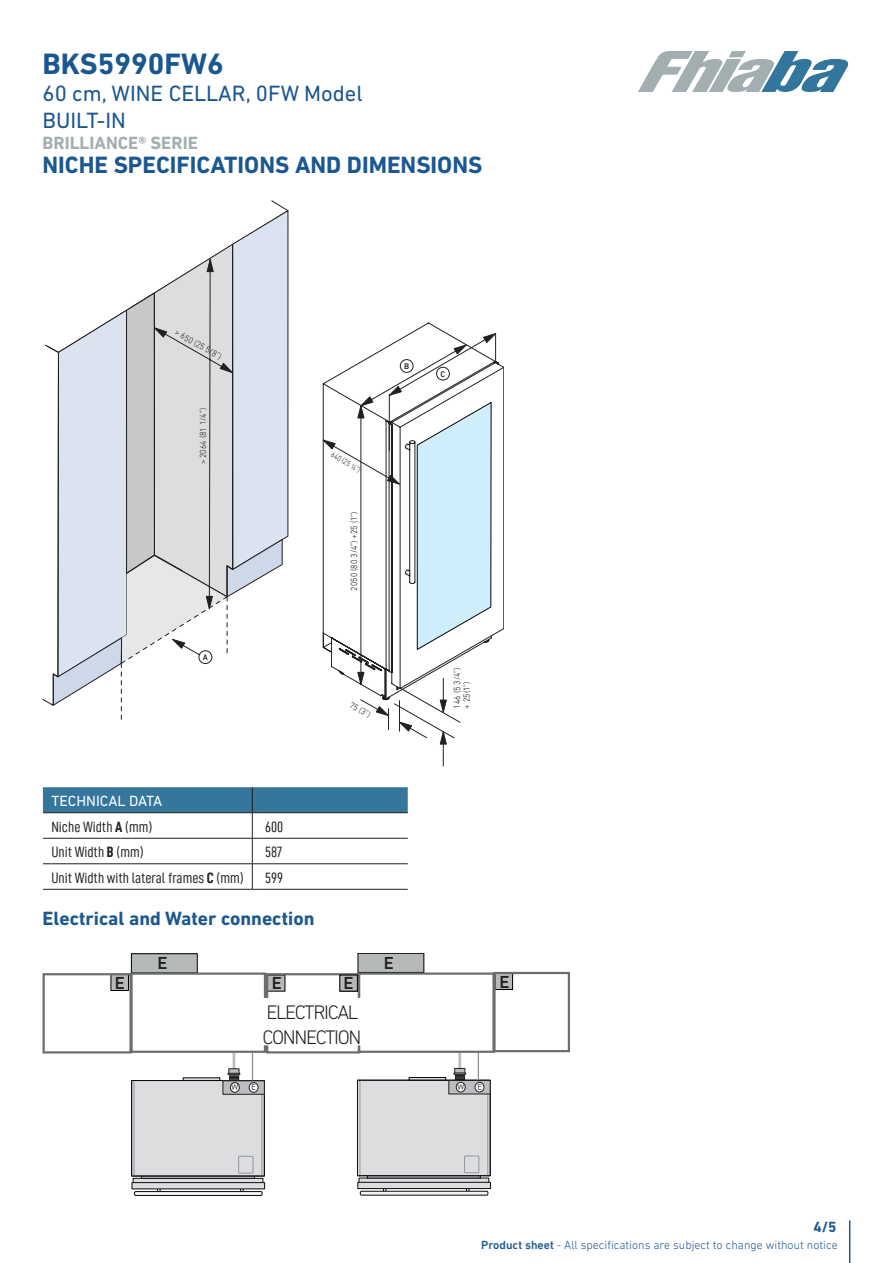
<style>
.page{position:relative;width:893px;height:1263px;background:#fff}
.page>*{position:absolute;margin:0;border:0;box-sizing:border-box;transform-origin:0 0}
.Product_code{font:700 30px "DIN Next LT Pro";color:#1b578f}
.Sottotitolo{font:700 24px "DIN Next LT Pro";color:#1b5790}
.Sigla{font:22.5px "DIN Next LT Pro";color:#1b578f}
.t1{font:300 19.95px/24.3px "DIN Next LT Pro";letter-spacing:-.07em;color:#231f20}
.t2{font:700 19.5px "DIN Next LT Pro";color:#1b5790}
.Serie{font:700 18px "DIN Next LT Pro";color:#a2aeaf}
.t3{font:500 17.7px "DIN Next LT Pro";color:#231f20}
.Lable_tabelle{font:15px "D DIN Condensed";color:#231f20}
.Titolo_fascioni_blu{font:15px "DIN Next LT Pro";color:#fff}
.t4{font:700 15px "DIN Next LT Pro";color:#1b5790}
.t5{font:300 12px "DIN Next LT Pro";color:#1b5790}
.t6{font:300 9.15px/9.9px "DIN Next LT Pro";color:#0e0b10;scale:.91 1}
.t7{font:300 9.15px "DIN Next LT Pro";color:#231f20;scale:.91 1}
.t8{font:8.4px "Century Gothic";color:#231f20;scale:.92 1}
.t9{font:300 8.25px "DIN Next LT Pro";color:#181518;scale:.8 1}
.t10{font:500 8.25px "DIN Next LT Pro";color:#231f20}
.s1{font-family:"D DIN Condensed Bold"}
.s2{font-weight:500}
</style>
<div class="page">
<hr style="left:849px;top:1220px;width:1px;height:43px;background:#1b5790">
<svg style="left:638px;top:51px;width:211px;height:41px"></svg>
<svg style="left:497px;top:362px;width:7px;height:271px"></svg>
<hr style="left:443px;top:732px;width:1px;height:34px;background:#231f20">
<svg style="left:45px;top:201px;width:244px;height:519px"></svg>
<svg style="left:322px;top:333px;width:175px;height:412px"></svg>
<div style="left:131px;top:954px;width:66px;height:19px;background:#b6b9b9"></div>
<div style="left:131px;top:953px;width:66px;height:20px;border:1px solid #000001"></div>
<div style="left:358px;top:953px;width:66px;height:19px;background:#b6b9b9"></div>
<div style="left:358px;top:953px;width:66px;height:20px;border:1px solid #000001"></div>
<svg style="left:43px;top:971px;width:527px;height:225px"></svg>
<div style="left:232px;top:998px;width:158px;height:47px;background:#fff"></div>
<div style="left:340px;top:975px;width:17px;height:16px;background:#b6b9b9"></div>
<svg style="left:43px;top:787px;width:365px;height:103px"></svg>
<hr style="left:257px;top:889px;width:151px;height:1px;background:#231f20">
<p class="Product_code" style="left:43px;top:46px;width:183px">BKS5990FW6</p>
<p class="Sigla" style="left:43px;top:80px;width:322px">60 cm, WINE CELLAR, 0FW Model</p>
<p class="Sigla" style="left:43px;top:107px;width:85px">BUILT-IN</p>
<p class="Serie" style="left:43px;top:132px;width:157px">BRILLIANCE® SERIE</p>
<p class="Sottotitolo" style="left:43px;top:150px;width:441px">NICHE SPECIFICATIONS AND DIMENSIONS</p>
<p class="t7" style="left:178px;top:327px;width:59px;rotate:29deg">&gt; 650 (25 5/8”)</p>
<p class="t7" style="left:198px;top:464px;width:64px;rotate:-90deg">&gt; 2064 (81 1/4”)</p>
<p class="t10" style="left:203px;top:652px;width:7px">A</p>
<p class="t9" style="left:334px;top:450px;width:42px;rotate:30deg">640 (25 ¼”)</p>
<p class="t6" style="left:349px;top:590px;width:88px;rotate:-90deg">2050 (80 3/4”) +25 (1”)</p>
<p class="t10" style="left:404px;top:362px;width:7px">B</p>
<p class="t7" style="left:353px;top:699px;width:26px;rotate:29deg">75 (3”)</p>
<p class="Titolo_fascioni_blu" style="left:51px;top:792px;width:112px">TECHNICAL DATA</p>
<p class="Lable_tabelle" style="left:51px;top:818px;width:102px">Niche Width <span class="s1">A</span> (mm)</p>
<p class="Lable_tabelle" style="left:265px;top:818px;width:20px">600</p>
<p class="Lable_tabelle" style="left:51px;top:844px;width:94px">Unit Width <span class="s1">B</span> (mm)</p>
<p class="Lable_tabelle" style="left:265px;top:844px;width:19px">587</p>
<p class="Lable_tabelle" style="left:51px;top:869px;width:194px">Unit Width with lateral frames <span class="s1">C</span> (mm)</p>
<p class="Lable_tabelle" style="left:265px;top:869px;width:19px">599</p>
<p class="t2" style="left:43px;top:907px;width:273px">Electrical and Water connection</p>
<p class="t3" style="left:157px;top:953px;width:12px">E</p>
<p class="t3" style="left:384px;top:952px;width:12px">E</p>
<p class="t10" style="left:440px;top:369px;width:6px">C</p>
<p class="t6" style="left:452px;top:709px;width:47px;rotate:-90deg">146 (5 3/4”) + 25(1”)</p>
<p class="t3" style="left:115px;top:972px;width:12px">E</p>
<p class="t3" style="left:272px;top:973px;width:12px">E</p>
<p class="t3" style="left:499px;top:971px;width:12px">E</p>
<p class="t3" style="left:344px;top:973px;width:12px">E</p>
<p class="t1" style="left:262px;top:1000px;width:101px">ELECTRICAL<br>CONNECTION</p>
<p class="t8" style="left:231px;top:1081px;width:10px">W</p>
<p class="t8" style="left:252px;top:1081px;width:6px">E</p>
<p class="t8" style="left:457px;top:1081px;width:10px">W</p>
<p class="t8" style="left:477px;top:1081px;width:6px">E</p>
<p class="t4" style="left:813px;top:1218px;width:25px">4/5</p>
<p class="t5" style="left:481px;top:1238px;width:358px"><span class="s2">Product sheet</span> - All specifications are subject to change without notice</p>
</div>
